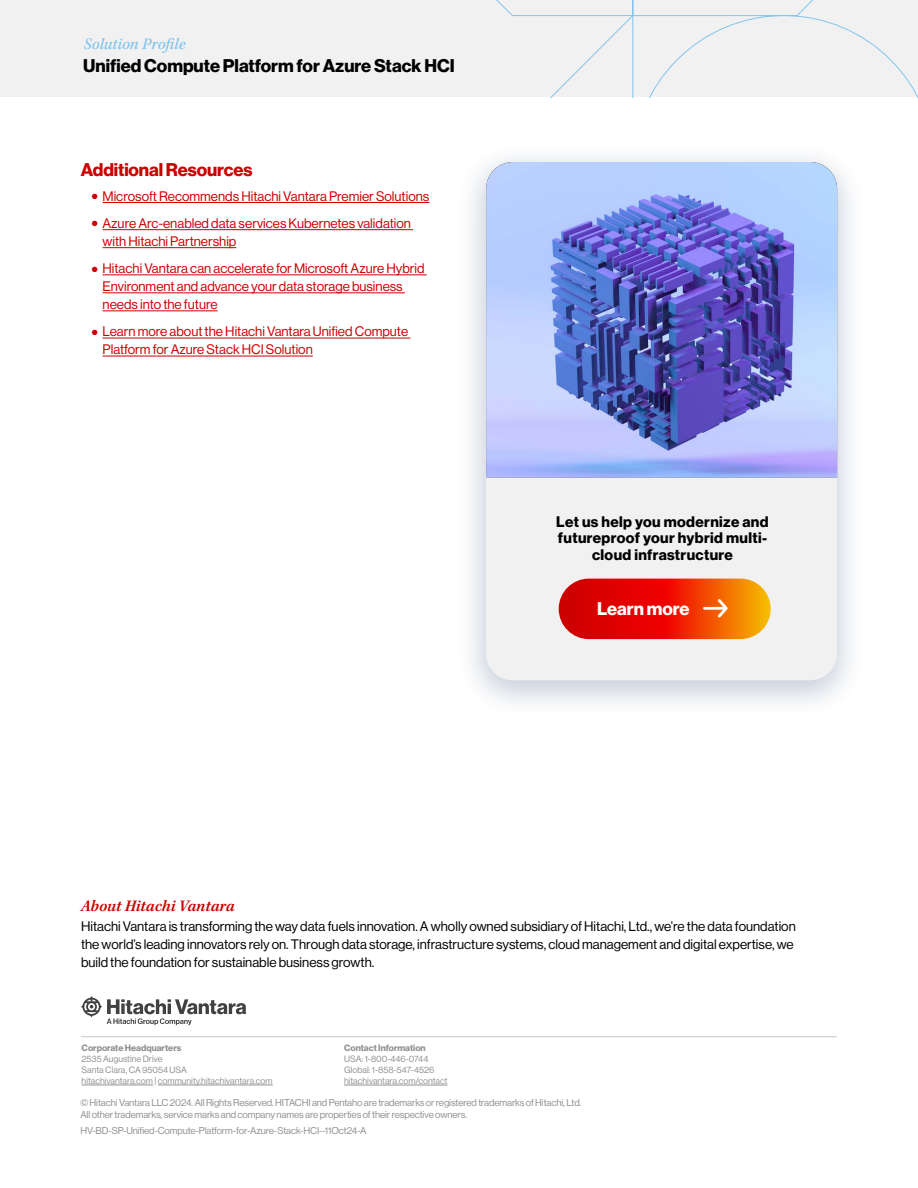
<style>
.page{position:relative;width:918px;height:1188px;background:#fff}
.page>*{position:absolute;margin:0;border:0;box-sizing:border-box;transform-origin:0 0}
.t1{font:18px "N Haas Grotesk DS Pro 75 Bd";color:#000101}
.t2{font:18px "N Haas Grotesk DS Pro 75 Bd";letter-spacing:-.005em;color:#c00}
.t3{font:18px "N Haas Grotesk DS Pro 75 Bd";color:#fff}
.t4{font:italic 600 16.5px "Kepler Std";color:#c00}
.t5{font:italic 500 16.5px "Kepler Std";color:#83c4ed}
.t6{font:15px/16.5px "N Haas Grotesk DS Pro 75 Bd";letter-spacing:.025em;color:#000101;text-align:center}
.t7{font:13.5px/18px "N Haas Grotesk DS Pro 55 Rg";color:#c00}
.t8{font:13.5px/18px "N Haas Grotesk DS Pro 55 Rg";color:#000101}
.t9{font:9.75px/12px "N Haas Grotesk DS Pro 55 Rg";letter-spacing:-.01em;color:#919191}
.t10{font:9px/10.8px "N Haas Grotesk DS Pro 55 Rg";color:#919191}
.t11{font:9px "N Haas Grotesk DS Pro 75 Bd";color:#919191}
</style>
<div class="page">
<hr style="left:81px;top:1036px;width:756px;height:1px;background:#c8c8c8">
<hr style="left:82px;top:1085px;width:71px;height:1px;background:#919191">
<hr style="left:158px;top:1085px;width:115px;height:1px;background:#919191">
<hr style="left:344px;top:1085px;width:103px;height:1px;background:#919191">
<svg style="left:81px;top:996px;width:165px;height:29px"></svg>
<div style="left:0;top:0;width:918px;height:97px;background:#f1f1f1"></div>
<svg style="left:496px;top:0;width:422px;height:98px"></svg>
<hr style="left:103px;top:202px;width:326px;height:1px;background:#c00">
<hr style="left:103px;top:229px;width:310px;height:1px;background:#c00">
<hr style="left:103px;top:247px;width:133px;height:1px;background:#c00">
<hr style="left:103px;top:275px;width:324px;height:1px;background:#c00">
<hr style="left:103px;top:293px;width:302px;height:1px;background:#c00">
<hr style="left:103px;top:311px;width:115px;height:1px;background:#c00">
<hr style="left:103px;top:338px;width:307px;height:1px;background:#c00">
<hr style="left:103px;top:356px;width:210px;height:1px;background:#c00">
<div style="left:456px;top:140px;width:411px;height:579px;background:#0e2b5d;opacity:.24"></div>
<div style="left:486px;top:162px;width:351px;height:518px;background:#f1f1f1;border-radius:27px"></div>
<img style="left:486px;top:162px;width:351px;height:315px">
<svg style="left:559px;top:579px;width:212px;height:60px;background:#e82b00"></svg>
<svg style="left:703px;top:599px;width:25px;height:19px"></svg>
<p class="t5" style="left:84px;top:35px;width:104px">Solution Profile</p>
<h1 class="t1" style="left:83px;top:55px;width:373px">Unified Compute Platform for Azure Stack HCI</h1>
<h1 class="t2" style="left:81px;top:159px;width:173px">Additional Resources</h1>
<p class="t7" style="left:92px;top:187px;width:339px">● Microsoft Recommends Hitachi Vantara Premier Solutions</p>
<p class="t7" style="left:103px;top:214px;width:310px;text-indent:-11px">● Azure Arc-enabled data services Kubernetes validation with Hitachi Partnership</p>
<p class="t7" style="left:103px;top:259px;width:323px;text-indent:-11px">● Hitachi Vantara can accelerate for Microsoft Azure Hybrid<br>Environment and advance your data storage business needs into the future</p>
<p class="t7" style="left:103px;top:323px;width:307px;text-indent:-11px">● Learn more about the Hitachi Vantara Unified Compute<br>Platform for Azure Stack HCI Solution</p>
<p class="t6" style="left:556px;top:513px;width:214px">Let us help you modernize and futureproof your hybrid multi&shy;cloud infrastructure</p>
<h1 class="t3" style="left:597px;top:598px;width:94px">Learn more</h1>
<p class="t4" style="left:81px;top:896px;width:155px">About Hitachi Vantara</p>
<p class="t8" style="left:81px;top:917px;width:716px">Hitachi Vantara is transforming the way data fuels innovation. A wholly owned subsidiary of Hitachi, Ltd., we’re the data foundation the world’s leading innovators rely on. Through data storage, infrastructure systems, cloud management and digital expertise, we build the foundation for sustainable business growth.</p>
<p class="t11" style="left:82px;top:1043px;width:101px">Corporate Headquarters</p>
<p class="t10" style="left:82px;top:1054px;width:193px">2535 Augustine Drive<br>Santa Clara, CA 95054 USA<br>hitachivantara.com | community.hitachivantara.com</p>
<p class="t11" style="left:344px;top:1043px;width:83px">Contact Information</p>
<p class="t10" style="left:344px;top:1054px;width:105px">USA: 1-800-446-0744<br>Global: 1-858-547-4526 hitachivantara.com/contact</p>
<p class="t9" style="left:80px;top:1096px;width:503px">© Hitachi Vantara LLC 2024. All Rights Reserved. HITACHI and Pentaho are trademarks or registered trademarks of Hitachi, Ltd.<br>All other trademarks, service marks and company names are properties of their respective owners.</p>
<p class="t9" style="left:80px;top:1125px;width:288px">HV-BD-SP-Unified-Compute-Platform-for-Azure-Stack-HCI--11Oct24-A</p>
</div>
